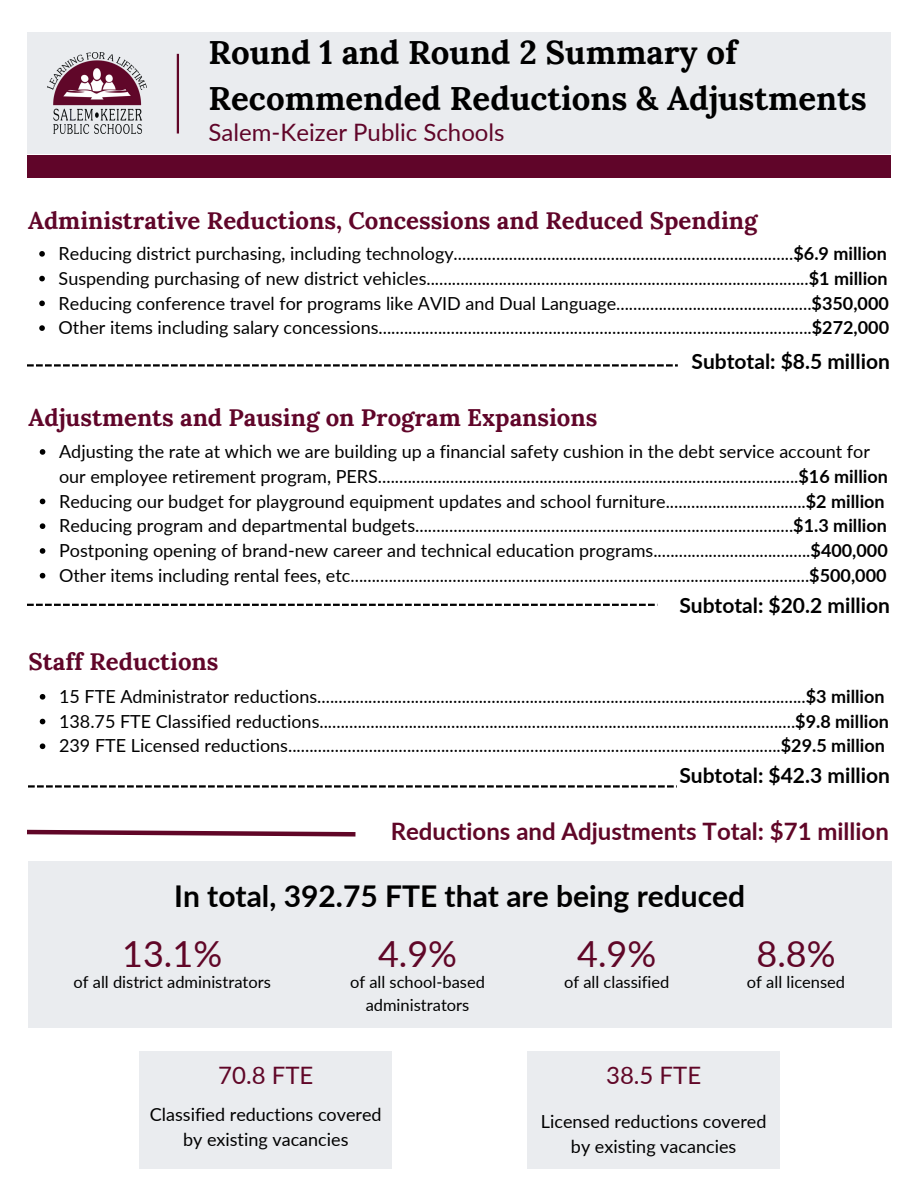
<style>
.page{position:relative;width:918px;height:1188px;background:#fff}
.page>*{position:absolute;margin:0;border:0;box-sizing:border-box;transform-origin:0 0}
.t1{font:36px "Lato";color:#600627}
.t2{font:700 33px/46.2px "Lora";color:#000}
.t3{font:700 30px "Lato";color:#000}
.t4{font:700 24px "Lora";color:#600529}
.t5{font:700 24px "Lato";color:#600627}
.t6{font:24px "Lato";color:#600529}
.t7{font:24px "Lato";color:#600627}
.t8{font:700 21px "Lato";color:#000}
.t9{font:18px/24.8px "Lato";color:#000}
.t10{font:16.5px/22.5px "Lato";color:#000;text-align:center}
.s1{font-weight:700}
</style>
<div class="page">
<div style="left:27px;top:32px;width:864px;height:122px;background:#eaecef"></div>
<img style="left:48px;top:53px;width:99px;height:81px">
<div style="left:27px;top:156px;width:864px;height:22px;background:#600529"></div>
<hr style="left:177px;top:54px;width:2px;height:80px;background:#600627">
<svg style="left:39px;top:251px;width:6px;height:6px"></svg>
<svg style="left:39px;top:276px;width:6px;height:5px"></svg>
<svg style="left:39px;top:301px;width:6px;height:5px"></svg>
<svg style="left:39px;top:325px;width:6px;height:6px"></svg>
<svg style="left:27px;top:364px;width:651px;height:3px"></svg>
<svg style="left:40px;top:449px;width:5px;height:6px"></svg>
<svg style="left:40px;top:499px;width:5px;height:5px"></svg>
<svg style="left:40px;top:523px;width:5px;height:6px"></svg>
<svg style="left:40px;top:548px;width:5px;height:6px"></svg>
<svg style="left:40px;top:573px;width:5px;height:6px"></svg>
<svg style="left:27px;top:604px;width:631px;height:2px"></svg>
<svg style="left:40px;top:694px;width:5px;height:6px"></svg>
<svg style="left:40px;top:719px;width:5px;height:5px"></svg>
<svg style="left:40px;top:743px;width:5px;height:6px"></svg>
<svg style="left:28px;top:785px;width:649px;height:3px"></svg>
<svg style="left:27px;top:829px;width:329px;height:8px"></svg>
<div style="left:28px;top:861px;width:864px;height:167px;background:#eaecef"></div>
<div style="left:140px;top:1051px;width:252px;height:118px;background:#eaecef"></div>
<div style="left:527px;top:1051px;width:253px;height:118px;background:#eaecef"></div>
<h1 class="t2" style="left:209px;top:29px;width:660px">Round 1 and Round 2 Summary of<br>Recommended Reductions &amp; Adjustments</h1>
<h6 class="t6" style="left:209px;top:118px;width:298px">Salem-Keizer Public Schools</h6>
<h5 class="t4" style="left:28px;top:205px;width:731px">Administrative Reductions, Concessions and Reduced Spending</h5>
<p class="t9" style="left:59px;top:241px;width:830px">Reducing district purchasing, including technology................................................................................<span class="s1">$6.9 million</span></p>
<p class="t9" style="left:59px;top:265px;width:831px">Suspending purchasing of new district vehicles..........................................................................................<span class="s1">$1 million</span></p>
<p class="t9" style="left:59px;top:290px;width:832px">Reducing conference travel for programs like AVID and Dual Language..............................................<span class="s1">$350,000</span></p>
<p class="t9" style="left:59px;top:315px;width:832px">Other items including salary concessions......................................................................................................<span class="s1">$272,000</span></p>
<p class="t8" style="left:692px;top:348px;width:200px">Subtotal: $8.5 million</p>
<h5 class="t4" style="left:29px;top:402px;width:570px">Adjustments and Pausing on Program Expansions</h5>
<p class="t9" style="left:59px;top:439px;width:830px">Adjusting the rate at which we are building up a financial safety cushion in the debt service account for our employee retirement program, PERS...................................................................................................<span class="s1">$16 million</span></p>
<p class="t9" style="left:59px;top:488px;width:827px">Reducing our budget for playground equipment updates and school furniture.................................<span class="s1">$2 million</span></p>
<p class="t9" style="left:59px;top:513px;width:829px">Reducing program and departmental budgets.........................................................................................<span class="s1">$1.3 million</span></p>
<p class="t9" style="left:59px;top:538px;width:830px">Postponing opening of brand-new career and technical education programs.....................................<span class="s1">$400,000</span></p>
<p class="t9" style="left:59px;top:563px;width:829px">Other items including rental fees, etc............................................................................................................<span class="s1">$500,000</span></p>
<p class="t8" style="left:679px;top:592px;width:212px">Subtotal: $20.2 million</p>
<p class="t4" style="left:29px;top:646px;width:192px">Staff Reductions</p>
<h5 class="t9" style="left:59px;top:684px;width:827px">15 FTE Administrator reductions...................................................................................................................<span class="s1">$3 million</span></h5>
<p class="t9" style="left:59px;top:708px;width:831px">138.75 FTE Classified reductions................................................................................................................<span class="s1">$9.8 million</span></p>
<p class="t9" style="left:59px;top:733px;width:827px">239 FTE Licensed reductions....................................................................................................................<span class="s1">$29.5 million</span></p>
<p class="t8" style="left:679px;top:763px;width:212px">Subtotal: $42.3 million</p>
<p class="t5" style="left:391px;top:817px;width:500px">Reductions and Adjustments Total: $71 million</p>
<h3 class="t3" style="left:174px;top:877px;width:573px">In total, 392.75 FTE that are being reduced</h3>
<h2 class="t1" style="left:122px;top:931px;width:101px">13.1%</h2>
<p class="t10" style="left:73px;top:971px;width:199px">of all district administrators</p>
<h2 class="t1" style="left:378px;top:931px;width:81px">4.9%</h2>
<p class="t10" style="left:350px;top:971px;width:136px">of all school-based administrators</p>
<h2 class="t1" style="left:577px;top:931px;width:81px">4.9%</h2>
<p class="t10" style="left:564px;top:971px;width:107px">of all classified</p>
<h2 class="t1" style="left:757px;top:931px;width:81px">8.8%</h2>
<p class="t10" style="left:747px;top:971px;width:100px">of all licensed</p>
<h4 class="t7" style="left:218px;top:1060px;width:97px">70.8 FTE</h4>
<p class="t9" style="left:150px;top:1102px;width:233px">Classified reductions covered</p>
<p class="t9" style="left:183px;top:1127px;width:167px">by existing vacancies</p>
<h4 class="t7" style="left:606px;top:1060px;width:97px">38.5 FTE</h4>
<p class="t9" style="left:541px;top:1109px;width:227px">Licensed reductions covered</p>
<p class="t9" style="left:571px;top:1134px;width:167px">by existing vacancies</p>
</div>
